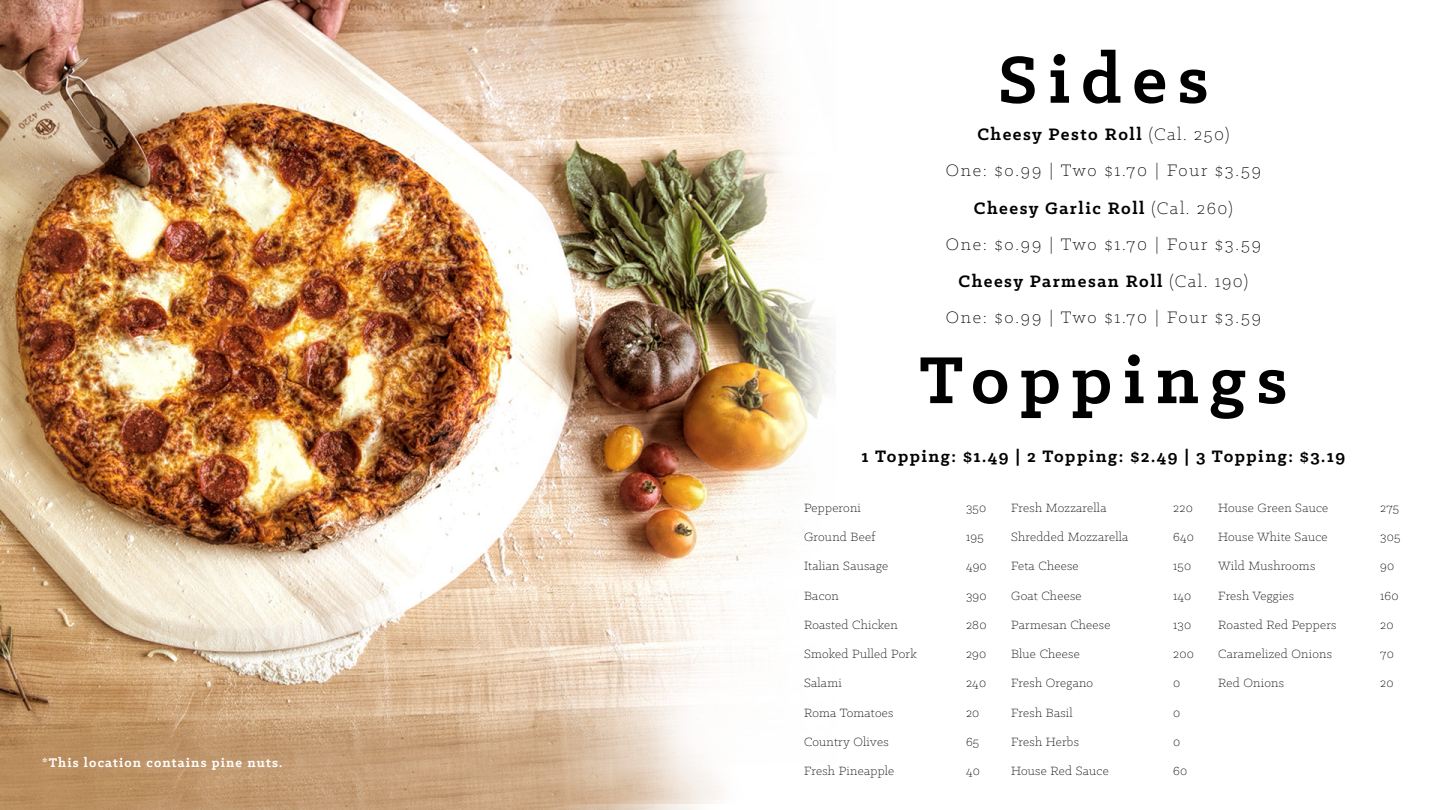
<style>
.page{position:relative;width:1440px;height:810px;background:#fff}
.page>*{position:absolute;margin:0;border:0;box-sizing:border-box;transform-origin:0 0}
.t1{font:700 75px "Klinic Slab";letter-spacing:.14em;color:#000}
.t2{font:300 18.75px/36px "Klinic Slab";letter-spacing:.1em;color:#000;text-align:center}
.t3{font:700 18.75px "Klinic Slab";letter-spacing:.08em;color:#000}
.t4{font:700 14.25px "Klinic Slab";letter-spacing:.08em;color:#fff}
.t5{font:300 13.5px "Klinic Slab";letter-spacing:.02em;color:#000}
.s1{font-weight:700}
</style>
<div class="page">
<img style="left:0;top:0;width:835px;height:810px">
<p class="t4" style="left:42px;top:754px;width:242px">*This location contains pine nuts.</p>
<h1 class="t1" style="left:998px;top:30px;width:212px">Sides</h1>
<h2 class="t2" style="left:946px;top:116px;width:317px"><span class="s1">Cheesy Pesto Roll</span> (Cal. 250)<br>One: $o.99 | Two $1.70 | Four $3.59</h2>
<h2 class="t2" style="left:946px;top:189px;width:317px"><span class="s1">Cheesy Garlic Roll</span> (Cal. 260)<br>One: $o.99 | Two $1.70 | Four $3.59</h2>
<h2 class="t2" style="left:946px;top:263px;width:317px"><span class="s1">Cheesy Parmesan Roll</span> (Cal. 190)<br>One: $o.99 | Two $1.70 | Four $3.59</h2>
<h1 class="t1" style="left:919px;top:331px;width:370px">Toppings</h1>
<h2 class="t3" style="left:861px;top:444px;width:485px">1 Topping: $1.49 | 2 Topping: $2.49 | 3 Topping: $3.19</h2>
<p class="t5" style="left:804px;top:499px;width:58px">Pepperoni</p>
<p class="t5" style="left:966px;top:499px;width:22px">350</p>
<p class="t5" style="left:804px;top:529px;width:73px">Ground Beef</p>
<p class="t5" style="left:966px;top:529px;width:19px">195</p>
<p class="t5" style="left:804px;top:558px;width:86px">Italian Sausage</p>
<p class="t5" style="left:966px;top:558px;width:22px">490</p>
<p class="t5" style="left:804px;top:587px;width:36px">Bacon</p>
<p class="t5" style="left:966px;top:587px;width:22px">390</p>
<p class="t5" style="left:804px;top:616px;width:95px">Roasted Chicken</p>
<p class="t5" style="left:966px;top:616px;width:22px">280</p>
<p class="t5" style="left:804px;top:646px;width:115px">Smoked Pulled Pork</p>
<p class="t5" style="left:966px;top:646px;width:22px">290</p>
<p class="t5" style="left:804px;top:675px;width:39px">Salami</p>
<p class="t5" style="left:966px;top:675px;width:22px">240</p>
<p class="t5" style="left:804px;top:704px;width:91px">Roma Tomatoes</p>
<p class="t5" style="left:966px;top:704px;width:15px">20</p>
<p class="t5" style="left:804px;top:733px;width:86px">Country Olives</p>
<p class="t5" style="left:966px;top:733px;width:15px">65</p>
<p class="t5" style="left:804px;top:763px;width:92px">Fresh Pineapple</p>
<p class="t5" style="left:966px;top:763px;width:15px">40</p>
<p class="t5" style="left:1011px;top:499px;width:97px">Fresh Mozzarella</p>
<p class="t5" style="left:1173px;top:499px;width:21px">220</p>
<p class="t5" style="left:1011px;top:529px;width:119px">Shredded Mozzarella</p>
<p class="t5" style="left:1173px;top:529px;width:22px">640</p>
<p class="t5" style="left:1011px;top:558px;width:69px">Feta Cheese</p>
<p class="t5" style="left:1173px;top:558px;width:20px">150</p>
<p class="t5" style="left:1011px;top:587px;width:72px">Goat Cheese</p>
<p class="t5" style="left:1173px;top:587px;width:20px">140</p>
<p class="t5" style="left:1011px;top:616px;width:101px">Parmesan Cheese</p>
<p class="t5" style="left:1173px;top:616px;width:20px">130</p>
<p class="t5" style="left:1011px;top:646px;width:70px">Blue Cheese</p>
<p class="t5" style="left:1173px;top:646px;width:22px">200</p>
<p class="t5" style="left:1011px;top:675px;width:84px">Fresh Oregano</p>
<p class="t5" style="left:1173px;top:675px;width:9px">0</p>
<p class="t5" style="left:1011px;top:704px;width:63px">Fresh Basil</p>
<p class="t5" style="left:1173px;top:704px;width:9px">0</p>
<p class="t5" style="left:1011px;top:733px;width:69px">Fresh Herbs</p>
<p class="t5" style="left:1173px;top:733px;width:9px">0</p>
<p class="t5" style="left:1011px;top:763px;width:99px">House Red Sauce</p>
<p class="t5" style="left:1173px;top:763px;width:16px">60</p>
<p class="t5" style="left:1218px;top:499px;width:112px">House Green Sauce</p>
<p class="t5" style="left:1380px;top:499px;width:21px">275</p>
<p class="t5" style="left:1218px;top:529px;width:111px">House White Sauce</p>
<p class="t5" style="left:1380px;top:529px;width:22px">305</p>
<p class="t5" style="left:1218px;top:558px;width:99px">Wild Mushrooms</p>
<p class="t5" style="left:1380px;top:558px;width:16px">90</p>
<p class="t5" style="left:1218px;top:587px;width:78px">Fresh Veggies</p>
<p class="t5" style="left:1380px;top:587px;width:20px">160</p>
<p class="t5" style="left:1218px;top:616px;width:120px">Roasted Red Peppers</p>
<p class="t5" style="left:1380px;top:616px;width:15px">20</p>
<p class="t5" style="left:1218px;top:646px;width:115px">Caramelized Onions</p>
<p class="t5" style="left:1380px;top:646px;width:15px">70</p>
<p class="t5" style="left:1218px;top:675px;width:67px">Red Onions</p>
<p class="t5" style="left:1380px;top:675px;width:15px">20</p>
</div>
